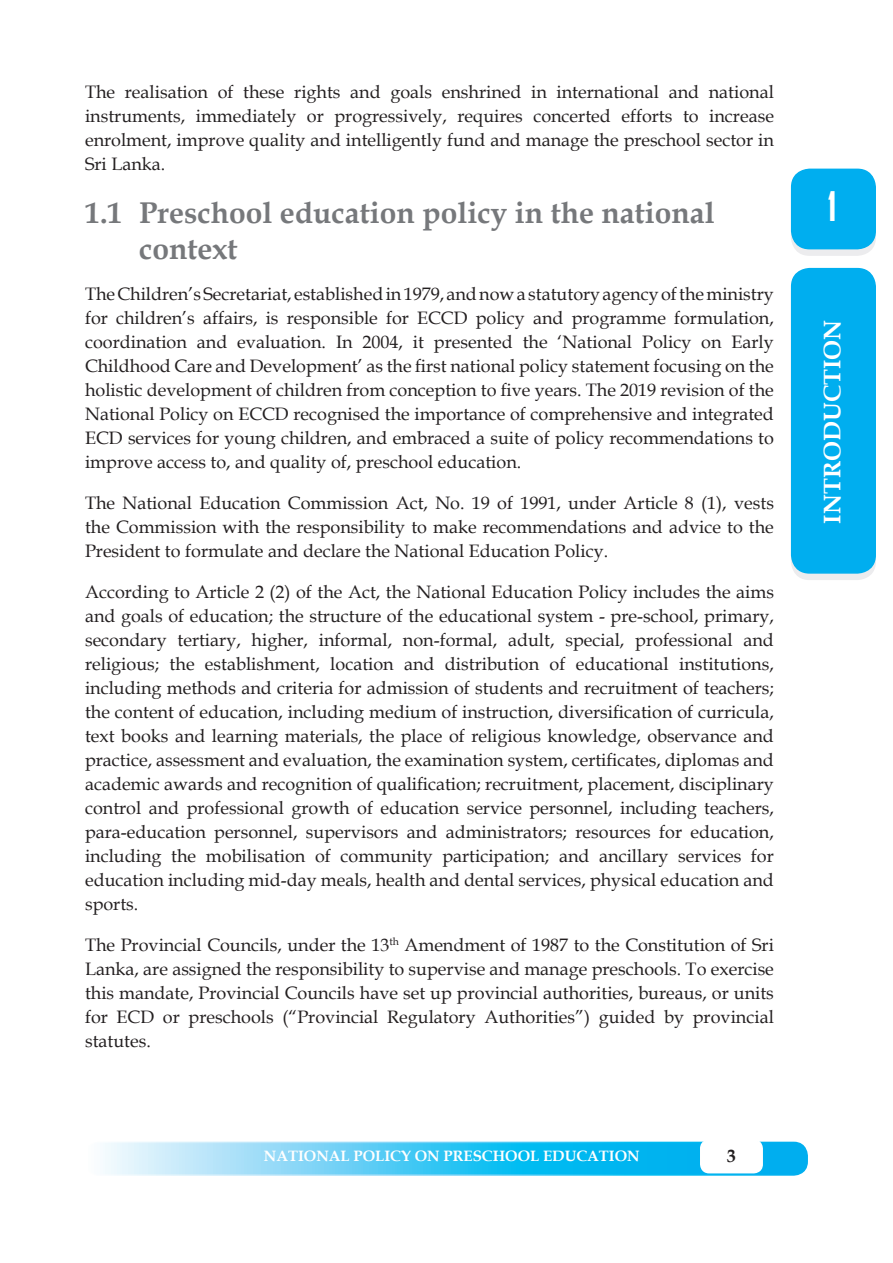
<style>
.page{position:relative;width:893px;height:1263px;background:#fff}
.page>*{position:absolute;margin:0;border:0;box-sizing:border-box;transform-origin:0 0}
.t1{font:700 39px "Agency FB";color:#fff}
.t2{font:700 30px/36px "Book Antiqua";color:#76787b}
.t3{font:700 24px "Book Antiqua";color:#fff}
.t4{font:18px/24px "Book Antiqua";color:#231f20;text-align:justify}
.t5{font:700 18px "Book Antiqua";color:#231f20}
.t6{font:700 15px "Book Antiqua";color:#fff}
</style>
<div class="page">
<svg style="left:792px;top:176px;width:83px;height:79px"></svg>
<div style="left:791px;top:175px;width:85px;height:81px;border:2px solid #ececee;border-radius:18px"></div>
<div style="left:792px;top:169px;width:83px;height:80px;background:#00aeef;border-radius:18px"></div>
<div style="left:791px;top:169px;width:85px;height:80px;border:2px solid #00aeef;border-radius:18px"></div>
<div style="left:792px;top:269px;width:83px;height:304px;background:#00aeef;border-radius:18px"></div>
<div style="left:791px;top:268px;width:85px;height:306px;border:2px solid #00aeef;border-radius:18px"></div>
<svg style="left:86px;top:1142px;width:721px;height:33px;background:#55ccf4"></svg>
<div style="left:85px;top:1142px;width:723px;height:34px;border:2px solid #fff;border-radius:14px"></div>
<div style="left:701px;top:1140px;width:61px;height:33px;background:#fff;border-radius:9px"></div>
<div style="left:700px;top:1139px;width:63px;height:34px;border:2px solid #fff;border-radius:9px"></div>
<p class="t4" style="left:85px;top:80px;width:690px">The realisation of these rights and goals enshrined in international and national instruments, immediately or progressively, requires concerted efforts to increase enrolment, improve quality and intelligently fund and manage the preschool sector in Sri Lanka.</p>
<p class="t2" style="left:139px;top:195px;width:577px;text-indent:-54px">1.1 Preschool education policy in the national context</p>
<p class="t4" style="left:85px;top:282px;width:690px">The Children’s Secretariat, established in 1979, and now a statutory agency of the ministry for children’s affairs, is responsible for ECCD policy and programme formulation, coordination and evaluation. In 2004, it presented the ‘National Policy on Early Childhood Care and Development’ as the first national policy statement focusing on the holistic development of children from conception to five years. The 2019 revision of the National Policy on ECCD recognised the importance of comprehensive and integrated ECD services for young children, and embraced a suite of policy recommendations to improve access to, and quality of, preschool education.</p>
<p class="t4" style="left:85px;top:491px;width:690px">The National Education Commission Act, No. 19 of 1991, under Article 8 (1), vests the Commission with the responsibility to make recommendations and advice to the President to formulate and declare the National Education Policy.</p>
<p class="t4" style="left:85px;top:580px;width:690px">According to Article 2 (2) of the Act, the National Education Policy includes the aims and goals of education; the structure of the educational system - pre-school, primary, secondary tertiary, higher, informal, non-formal, adult, special, professional and religious; the establishment, location and distribution of educational institutions, including methods and criteria for admission of students and recruitment of teachers; the content of education, including medium of instruction, diversification of curricula, text books and learning materials, the place of religious knowledge, observance and practice, assessment and evaluation, the examination system, certificates, diplomas and academic awards and recognition of qualification; recruitment, placement, disciplinary control and professional growth of education service personnel, including teachers, para-education personnel, supervisors and administrators; resources for education, including the mobilisation of community participation; and ancillary services for education including mid-day meals, health and dental services, physical education and sports.</p>
<p class="t4" style="left:85px;top:933px;width:690px">The Provincial Councils, under the 13<sup>th</sup> Amendment of 1987 to the Constitution of Sri Lanka, are assigned the responsibility to supervise and manage preschools. To exercise this mandate, Provincial Councils have set up provincial authorities, bureaus, or units for ECD or preschools (“Provincial Regulatory Authorities”) guided by provincial statutes.</p>
<p class="t6" style="left:264px;top:1146px;width:377px">NATIONAL POLICY ON PRESCHOOL EDUCATION</p>
<p class="t5" style="left:727px;top:1143px;width:10px">3</p>
<h1 class="t1" style="left:828px;top:182px;width:11px">1</h1>
<h3 class="t3" style="left:816px;top:523px;width:205px;rotate:-90deg">INTRODUCTION</h3>
</div>
